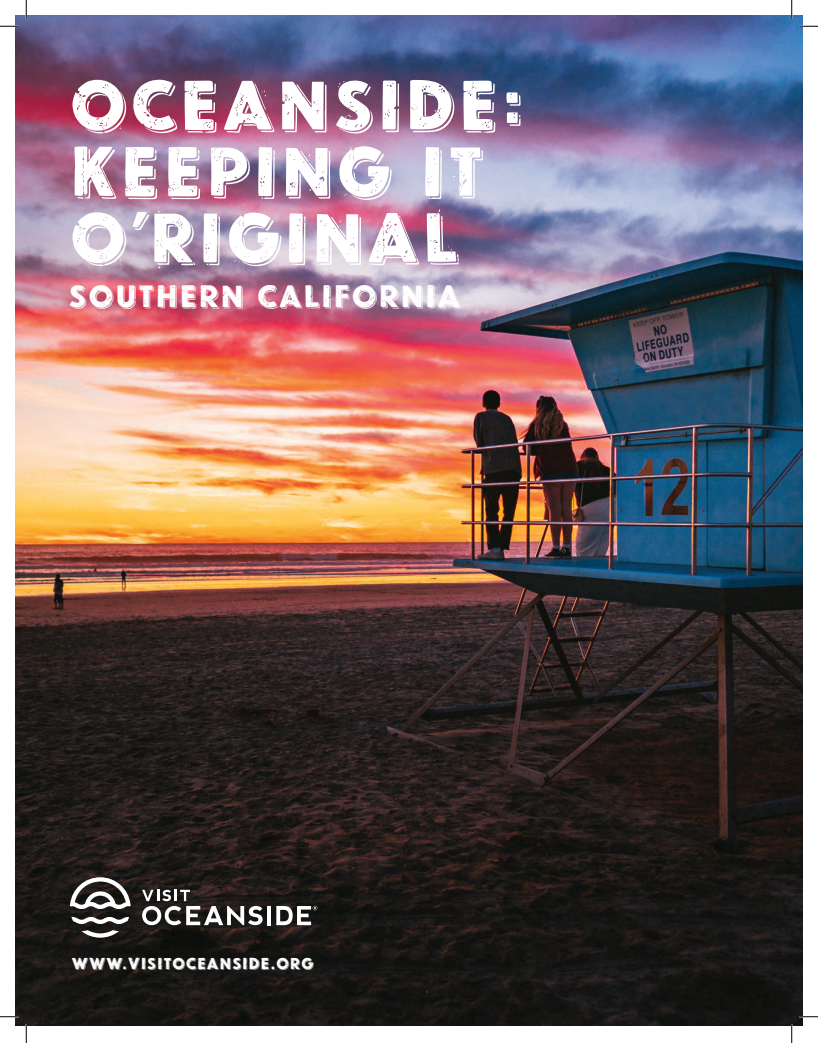
<style>
.page{position:relative;width:818px;height:1043px;background:#fff}
.page>*{position:absolute;margin:0;border:0;box-sizing:border-box;transform-origin:0 0}
.t1{font:70px/66.2px "Newcastle Combined Rusty";color:#fff}
.t2{font:31.25px "Newcastle Combined Rusty";color:#fff}
.t3{font:16px "Newcastle Combined Rusty";color:#fff}
</style>
<div class="page">
<img style="left:15px;top:15px;width:787px;height:1010px">
<svg style="left:70px;top:877px;width:61px;height:32px"></svg>
<svg style="left:81px;top:930px;width:38px;height:7px"></svg>
<svg style="left:71px;top:916px;width:58px;height:8px"></svg>
<svg style="left:142px;top:889px;width:120px;height:36px"></svg>
<hr style="left:267px;top:906px;width:4px;height:19px;background:#fff">
<svg style="left:276px;top:905px;width:41px;height:20px"></svg>
<svg style="left:0;top:25px;width:19px;height:2px"></svg>
<svg style="left:799px;top:25px;width:19px;height:2px"></svg>
<svg style="left:0;top:1015px;width:19px;height:2px"></svg>
<svg style="left:799px;top:1015px;width:19px;height:2px"></svg>
<svg style="left:25px;top:0;width:2px;height:19px"></svg>
<svg style="left:25px;top:1024px;width:2px;height:18px"></svg>
<svg style="left:790px;top:0;width:2px;height:19px"></svg>
<svg style="left:790px;top:1024px;width:2px;height:18px"></svg>
<p class="t1" style="left:68px;top:72px;width:459px">OCEANSIDE:<br>KEEPING IT<br>O’RIGINAL</p>
<p class="t2" style="left:68px;top:278px;width:395px">SOUTHERN CALIFORNIA</p>
<p class="t3" style="left:71px;top:953px;width:244px">WWW.VISITOCEANSIDE.ORG</p>
</div>
